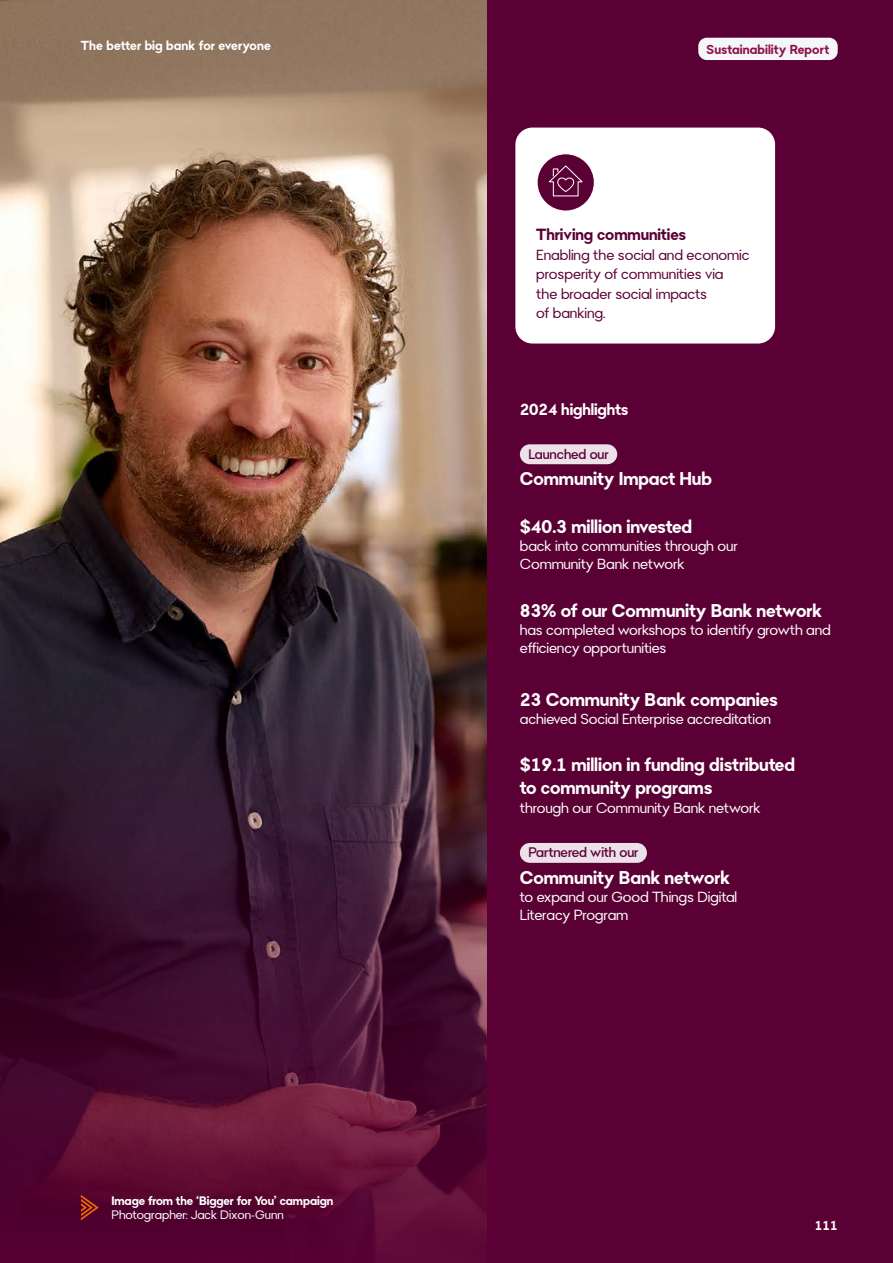
<style>
.page{position:relative;width:893px;height:1263px;background:#fff}
.page>*{position:absolute;margin:0;border:0;box-sizing:border-box;transform-origin:0 0}
.t1{font:700 18px/22.5px "Bendigo Sans";letter-spacing:-.005em;color:#fff}
.t2{font:700 15.75px "Bendigo Sans";letter-spacing:-.005em;color:#5b0035}
.t3{font:700 15.75px "Bendigo Sans";letter-spacing:-.005em;color:#fff}
.t4{font:14.25px/18px "Bendigo Sans";letter-spacing:-.01em;color:#fff}
.t5{font:14.25px/19.5px "Bendigo Sans";letter-spacing:-.005em;color:#5b0035}
.t6{font:500 13.5px "Bendigo Sans";letter-spacing:-.005em;color:#5b0035}
.t7{font:700 12.75px "Bendigo Sans";letter-spacing:.01em;color:#fff}
.t8{font:700 12.75px "Bendigo Sans";letter-spacing:.01em;color:#8e0f4b}
.t9{font:700 12px "Bendigo Sans";letter-spacing:-.005em;color:#fff}
.t10{font:12px "Bendigo Sans";letter-spacing:-.005em;color:#fff}
</style>
<div class="page">
<div style="left:486px;top:0;width:407px;height:1263px;background:#5b0035"></div>
<img style="left:0;top:0;width:486px;height:1263px">
<div style="left:520px;top:444px;width:97px;height:20px;background:#ece1e9;border-radius:10px"></div>
<div style="left:520px;top:843px;width:127px;height:20px;background:#ece1e9;border-radius:10px"></div>
<div style="left:515px;top:128px;width:260px;height:215px;background:#fff;border-radius:17px"></div>
<div style="left:537px;top:154px;width:57px;height:57px;background:#5b0035;border-radius:50%"></div>
<svg style="left:549px;top:165px;width:34px;height:32px"></svg>
<div style="left:536px;top:153px;width:59px;height:59px;border:1px solid #fff;border-radius:50%"></div>
<svg style="left:81px;top:1195px;width:18px;height:25px"></svg>
<div style="left:698px;top:38px;width:140px;height:22px;background:#f5f6f8;border-radius:9px"></div>
<p class="t7" style="left:81px;top:38px;width:192px">The better big bank for everyone</p>
<p class="t8" style="left:706px;top:41px;width:124px">Sustainability Report</p>
<p class="t2" style="left:536px;top:225px;width:151px">Thriving communities</p>
<p class="t5" style="left:536px;top:245px;width:215px">Enabling the social and economic prosperity of communities via<br>the broader social impacts<br>of banking.</p>
<p class="t3" style="left:520px;top:400px;width:110px">2024 highlights</p>
<p class="t6" style="left:528px;top:445px;width:82px">Launched our</p>
<p class="t1" style="left:520px;top:468px;width:194px">Community Impact Hub</p>
<p class="t1" style="left:520px;top:515px;width:174px">$40.3 million invested</p>
<p class="t4" style="left:520px;top:537px;width:219px">back into communities through our<br>Community Bank network</p>
<p class="t1" style="left:520px;top:599px;width:304px">83% of our Community Bank network</p>
<p class="t4" style="left:520px;top:620px;width:312px">has completed workshops to identify growth and efficiency opportunities</p>
<p class="t9" style="left:111px;top:1193px;width:223px">Image from the ‘Bigger for You’ campaign</p>
<p class="t10" style="left:111px;top:1207px;width:174px">Photographer: Jack Dixon-Gunn</p>
<p class="t1" style="left:520px;top:688px;width:260px">23 Community Bank companies</p>
<p class="t4" style="left:520px;top:709px;width:253px">achieved Social Enterprise accreditation</p>
<p class="t1" style="left:520px;top:753px;width:277px">$19.1 million in funding distributed to community programs</p>
<p class="t4" style="left:520px;top:799px;width:242px">through our Community Bank network</p>
<p class="t6" style="left:528px;top:844px;width:111px">Partnered with our</p>
<p class="t1" style="left:520px;top:866px;width:212px">Community Bank network</p>
<p class="t4" style="left:520px;top:888px;width:219px">to expand our Good Things Digital<br>Literacy Program</p>
<p class="t7" style="left:815px;top:1217px;width:24px">111</p>
</div>
